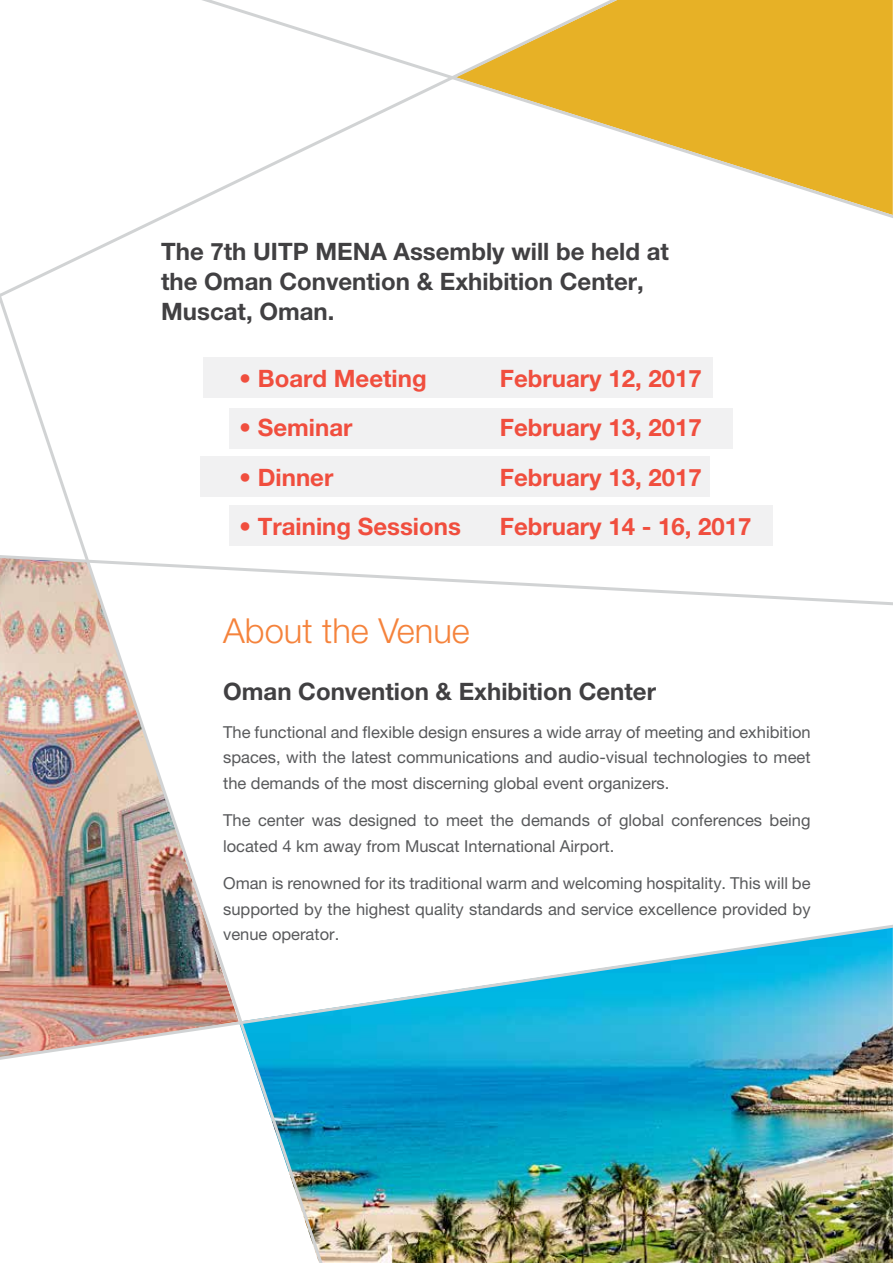
<style>
.page{position:relative;width:893px;height:1263px;background:#fff}
.page>*{position:absolute;margin:0;border:0;box-sizing:border-box;transform-origin:0 0}
.t1{font:300 34.5px "Helvetica Neue LT Pro";color:#f5833c}
.t2{font:700 24px/30px "Helvetica Neue LT Pro";color:#414042}
.t3{font:700 24px "Helvetica Neue LT Pro";color:#f04e3e}
.t4{font:16.5px/25.5px "Helvetica Neue LT Pro";color:#58595b;text-align:justify}
</style>
<div class="page">
<img style="left:323px;top:1060px;width:570px;height:203px">
<svg style="left:323px;top:572px;width:570px;height:33px"></svg>
<svg style="left:323px;top:925px;width:570px;height:135px"></svg>
<img style="left:0;top:297px;width:323px;height:966px">
<svg style="left:0;top:197px;width:201px;height:100px"></svg>
<svg style="left:201px;top:0;width:692px;height:218px"></svg>
<div style="left:203px;top:357px;width:510px;height:41px;background:#f1f1f2"></div>
<div style="left:230px;top:408px;width:503px;height:40px;background:#f1f1f2"></div>
<div style="left:229px;top:505px;width:543px;height:41px;background:#f1f1f2"></div>
<div style="left:200px;top:456px;width:509px;height:40px;background:#f1f1f2"></div>
<h2 class="t2" style="left:161px;top:236px;width:509px">The 7th UITP MENA Assembly will be held at the Oman Convention &amp; Exhibition Center,<br>Muscat, Oman.</h2>
<h2 class="t3" style="left:239px;top:363px;width:189px">• Board Meeting</h2>
<h2 class="t3" style="left:500px;top:363px;width:203px">February 12, 2017</h2>
<h2 class="t3" style="left:239px;top:413px;width:115px">• Seminar</h2>
<h2 class="t3" style="left:500px;top:413px;width:203px">February 13, 2017</h2>
<h2 class="t3" style="left:239px;top:462px;width:96px">• Dinner</h2>
<h2 class="t3" style="left:500px;top:462px;width:203px">February 13, 2017</h2>
<h2 class="t3" style="left:239px;top:512px;width:223px">• Training Sessions</h2>
<h2 class="t3" style="left:500px;top:512px;width:253px">February 14 - 16, 2017</h2>
<h1 class="t1" style="left:223px;top:610px;width:248px">About the Venue</h1>
<h2 class="t2" style="left:223px;top:676px;width:434px">Oman Convention &amp; Exhibition Center</h2>
<p class="t4" style="left:223px;top:719px;width:589px">The functional and flexible design ensures a wide array of meeting and exhibition spaces, with the latest communications and audio-visual technologies to meet the demands of the most discerning global event organizers.</p>
<p class="t4" style="left:223px;top:807px;width:589px">The center was designed to meet the demands of global conferences being located 4 km away from Muscat International Airport.</p>
<p class="t4" style="left:223px;top:870px;width:589px">Oman is renowned for its traditional warm and welcoming hospitality. This will be supported by the highest quality standards and service excellence provided by venue operator.</p>
</div>
